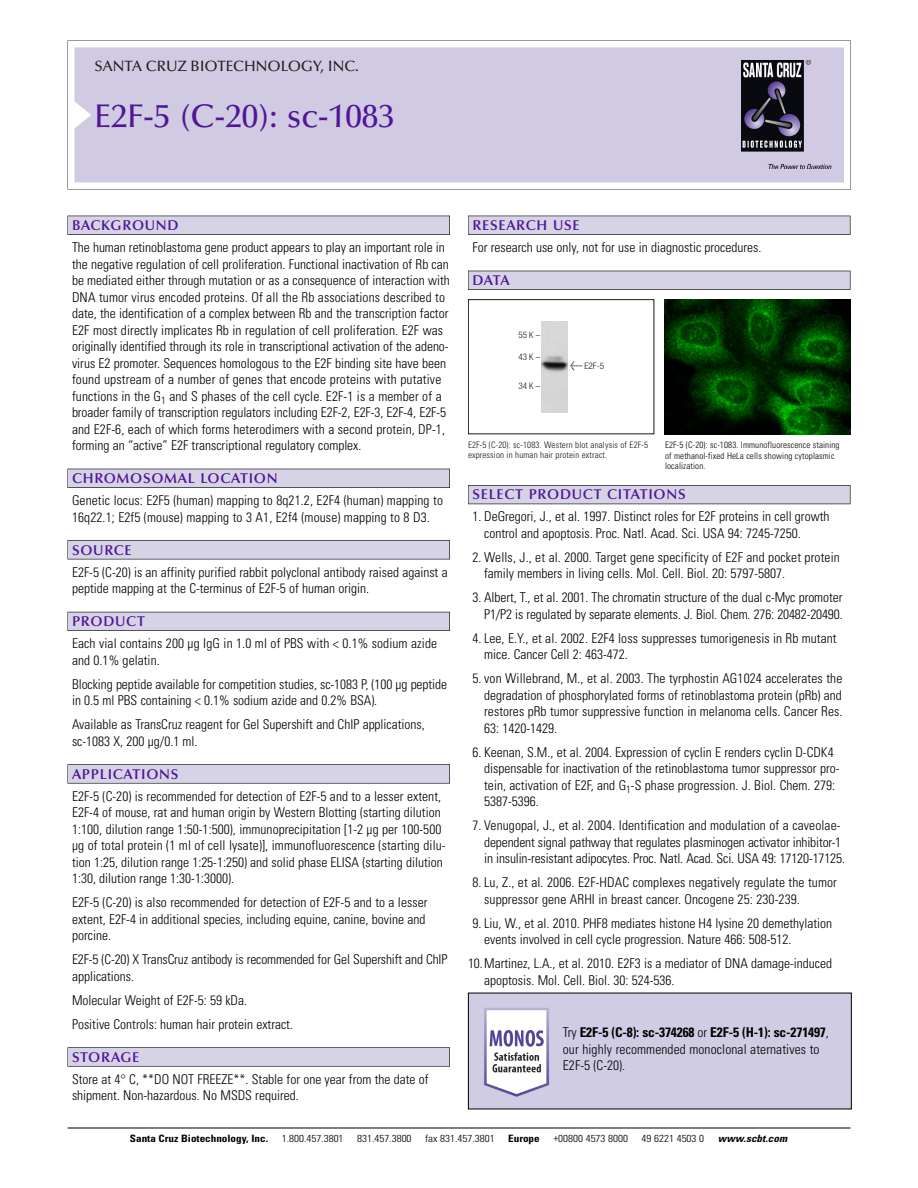
<style>
.page{position:relative;width:918px;height:1188px;background:#fff}
.page>*{position:absolute;margin:0;border:0;box-sizing:border-box;transform-origin:0 0}
.t1{font:500 33px "Optima";color:#511695}
.t2{font:500 15px "Optima";color:#231f20}
.t3{font:600 14.25px "Optima";letter-spacing:.05em;color:#511695}
.t4{font:300 condensed 13.5px/16.5px "Univers";color:#000}
.t5{font:300 condensed 10.2px "Univers";color:#000;scale:1.1 1}
.t6{font:700 condensed 10.2px "Univers";color:#000;scale:1.1 1}
.t7{font:italic 700 condensed 10.2px "Univers";letter-spacing:.005em;color:#000;scale:1.1 1}
.t8{font:300 condensed 9px/10.5px "Univers";letter-spacing:.015em;color:#000}
.t9{font:9px/10.5px "Univers Condensed Light+LBEDRR";letter-spacing:.015em;color:#191919}
.t10{font:9px "Helvetica Neue Light Cond+KIMNOT";color:#191919}
.s1{font-family:"Meta Plus Book Roman+CWXJGL";font-size:10.5px}
.s2{font-weight:700}
</style>
<div class="page">
<svg style="left:68px;top:40px;width:783px;height:149px"></svg>
<div style="left:74px;top:47px;width:770px;height:135px;background:#d1cae3"></div>
<img style="left:741px;top:60px;width:90px;height:108px">
<div style="left:468px;top:216px;width:382px;height:19px;background:#525155"></div>
<div style="left:468px;top:216px;width:382px;height:18px;background:#d7d3e7"></div>
<div style="left:468px;top:271px;width:382px;height:19px;background:#515055"></div>
<div style="left:468px;top:271px;width:382px;height:18px;background:#d7d3e7"></div>
<div style="left:468px;top:485px;width:382px;height:19px;background:#535259"></div>
<div style="left:468px;top:486px;width:382px;height:18px;background:#d7d3e7"></div>
<hr style="left:68px;top:1128px;width:782px;height:1px;background:#000">
<img style="left:664px;top:299px;width:187px;height:135px">
<div style="left:68px;top:216px;width:382px;height:19px;background:#525155"></div>
<div style="left:68px;top:216px;width:381px;height:18px;background:#d7d3e7"></div>
<div style="left:68px;top:469px;width:382px;height:19px;background:#515055"></div>
<div style="left:68px;top:469px;width:381px;height:18px;background:#d7d3e7"></div>
<div style="left:68px;top:540px;width:382px;height:19px;background:#545357"></div>
<div style="left:68px;top:541px;width:381px;height:18px;background:#d7d3e7"></div>
<div style="left:68px;top:612px;width:382px;height:19px;background:#54535a"></div>
<div style="left:68px;top:612px;width:381px;height:18px;background:#d7d3e7"></div>
<svg style="left:68px;top:764px;width:382px;height:20px"></svg>
<div style="left:68px;top:765px;width:381px;height:18px;background:#d7d3e7"></div>
<div style="left:68px;top:1047px;width:382px;height:20px;background:#626263"></div>
<div style="left:68px;top:1048px;width:381px;height:18px;background:#d7d3e7"></div>
<div style="left:468px;top:299px;width:186px;height:135px;border:1px solid #191919"></div>
<img style="left:541px;top:321px;width:27px;height:91px">
<img style="left:470px;top:995px;width:380px;height:112px">
<p class="t2" style="left:94px;top:61px;width:266px">SANTA CRUZ BIOTECHNOLOGY, INC.</p>
<h1 class="t1" style="left:94px;top:103px;width:302px">E2F-5 (C-20): sc-1083</h1>
<p class="t3" style="left:72px;top:219px;width:108px">BACKGROUND</p>
<p class="t4" style="left:72px;top:240px;width:379px">The human retinoblastoma gene product appears to play an important role in the negative regulation of cell proliferation. Functional inactivation of Rb can be mediated either through mutation or as a consequence of interaction with DNA tumor virus encoded proteins. Of all the Rb associations described to date, the identification of a complex between Rb and the transcription factor E2F most directly implicates Rb in regulation of cell proliferation. E2F was originally identified through its role in transcriptional activation of the adeno&shy;virus E2 promoter. Sequences homologous to the E2F binding site have been found upstream of a number of genes that encode proteins with putative functions in the G<sub>1</sub> and S phases of the cell cycle. E2F-1 is a member of a broader family of transcription regulators including E2F-2, E2F-3, E2F-4, E2F-5 and E2F-6, each of which forms heterodimers with a second protein, DP-1, forming an “active” E2F transcriptional regulatory complex.</p>
<p class="t3" style="left:72px;top:473px;width:207px">CHROMOSOMAL LOCATION</p>
<p class="t4" style="left:72px;top:493px;width:372px">Genetic locus: E2F5 (human) mapping to 8q21.2, E2F4 (human) mapping to<br>16q22.1; E2f5 (mouse) mapping to 3 A1, E2f4 (mouse) mapping to 8 D3.</p>
<p class="t3" style="left:72px;top:544px;width:61px">SOURCE</p>
<p class="t4" style="left:72px;top:565px;width:377px">E2F-5 (C-20) is an affinity purified rabbit polyclonal antibody raised against a peptide mapping at the C-terminus of E2F-5 of human origin.</p>
<p class="t3" style="left:72px;top:616px;width:74px">PRODUCT</p>
<p class="t4" style="left:72px;top:636px;width:367px">Each vial contains 200 µg IgG in 1.0 ml of PBS with &lt; 0.1% sodium azide and 0.1% gelatin.</p>
<p class="t4" style="left:72px;top:677px;width:377px">Blocking peptide available for competition studies, sc-1083 P, (100 µg peptide in 0.5 ml PBS containing &lt; 0.1% sodium azide and 0.2% BSA).</p>
<p class="t4" style="left:72px;top:717px;width:354px">Available as TransCruz reagent for Gel Supershift and ChIP applications, sc-1083 X, 200 µg/0.1 ml.</p>
<p class="t3" style="left:72px;top:768px;width:108px">APPLICATIONS</p>
<p class="t4" style="left:72px;top:789px;width:375px">E2F-5 (C-20) is recommended for detection of E2F-5 and to a lesser extent, E2F-4 of mouse, rat and human origin by Western Blotting (starting dilution 1:100, dilution range 1:50-1:500), immunoprecipitation [1-2 µg per 100-500 µg of total protein (1 ml of cell lysate)], immunofluorescence (starting dilu&shy;tion 1:25, dilution range 1:25-1:250) and solid phase ELISA (starting dilution 1:30, dilution range 1:30-1:3000).</p>
<p class="t4" style="left:72px;top:895px;width:357px">E2F-5 (C-20) is also recommended for detection of E2F-5 and to a lesser extent, E2F-4 in additional species, including equine, canine, bovine and porcine.</p>
<p class="t4" style="left:72px;top:952px;width:377px">E2F-5 (C-20) X TransCruz antibody is recommended for Gel Supershift and ChIP applications.</p>
<p class="t4" style="left:72px;top:989px;width:223px;line-height:24px">Molecular Weight of E2F-5: 59 kDa.<br>Positive Controls: human hair protein extract.</p>
<p class="t3" style="left:72px;top:1051px;width:69px">STORAGE</p>
<p class="t4" style="left:72px;top:1072px;width:358px">Store at 4° C, **DO NOT FREEZE**. Stable for one year from the date of shipment. Non-hazardous. No MSDS required.</p>
<p class="t3" style="left:473px;top:219px;width:109px">RESEARCH USE</p>
<p class="t4" style="left:473px;top:240px;width:290px">For research use only, not for use in diagnostic procedures.</p>
<p class="t3" style="left:473px;top:275px;width:39px">DATA</p>
<p class="t10" style="left:519px;top:332px;width:23px">55K–</p>
<p class="t10" style="left:519px;top:354px;width:23px">43K–</p>
<p class="t10" style="left:519px;top:382px;width:23px">34K–</p>
<p class="t10" style="left:570px;top:362px;width:36px"><span class="s1">&lt;</span> E2F-5</p>
<p class="t9" style="left:468px;top:440px;width:182px">E2F-5 (C-20): sc-1083. Western blot analysis of E2F-5 expression in human hair protein extract.</p>
<p class="t8" style="left:665px;top:441px;width:176px">E2F-5 (C-20): sc-1083. Immunofluorescence staining of methanol-fixed HeLa cells showing cytoplasmic localization.</p>
<p class="t3" style="left:473px;top:489px;width:215px">SELECT PRODUCT CITATIONS</p>
<p class="t4" style="left:484px;top:510px;width:347px;text-indent:-12px">1. DeGregori, J., et al. 1997. Distinct roles for E2F proteins in cell growth control and apoptosis. Proc. Natl. Acad. Sci. USA 94: 7245-7250.</p>
<p class="t4" style="left:484px;top:550px;width:357px;text-indent:-12px">2. Wells, J., et al. 2000. Target gene specificity of E2F and pocket protein family members in living cells. Mol. Cell. Biol. 20: 5797-5807.</p>
<p class="t4" style="left:473px;top:591px;width:372px;text-align:right">3. Albert, T., et al. 2001. The chromatin structure of the dual c-Myc promoter<br>P1/P2 is regulated by separate elements. J. Biol. Chem. 276: 20482-20490.</p>
<p class="t4" style="left:484px;top:631px;width:354px;text-indent:-12px">4. Lee, E.Y., et al. 2002. E2F4 loss suppresses tumorigenesis in Rb mutant mice. Cancer Cell 2: 463-472.</p>
<p class="t4" style="left:484px;top:672px;width:360px;text-align:justify;text-indent:-12px">5. von Willebrand, M., et al. 2003. The tyrphostin AG1024 accelerates the degradation of phosphorylated forms of retinoblastoma protein (pRb) and restores pRb tumor suppressive function in melanoma cells. Cancer Res.<br>63: 1420-1429.</p>
<p class="t4" style="left:484px;top:745px;width:357px;text-indent:-12px">6. Keenan, S.M., et al. 2004. Expression of cyclin E renders cyclin D-CDK4 dispensable for inactivation of the retinoblastoma tumor suppressor pro&shy;tein, activation of E2F, and G<sub>1</sub>-S phase progression. J. Biol. Chem. 279:<br>5387-5396.</p>
<p class="t4" style="left:484px;top:819px;width:362px;text-indent:-12px">7. Venugopal, J., et al. 2004. Identification and modulation of a caveolae&shy;dependent signal pathway that regulates plasminogen activator inhibitor-1 in insulin-resistant adipocytes. Proc. Natl. Acad. Sci. USA 49: 17120-17125.</p>
<p class="t4" style="left:484px;top:876px;width:354px;text-indent:-12px">8. Lu, Z., et al. 2006. E2F-HDAC complexes negatively regulate the tumor suppressor gene ARHI in breast cancer. Oncogene 25: 230-239.</p>
<p class="t4" style="left:484px;top:916px;width:349px;text-indent:-12px">9. Liu, W., et al. 2010. PHF8 mediates histone H4 lysine 20 demethylation events involved in cell cycle progression. Nature 466: 508-512.</p>
<p class="t4" style="left:484px;top:957px;width:349px;text-indent:-16px">10.Martinez, L.A., et al. 2010. E2F3 is a mediator of DNA damage-induced apoptosis. Mol. Cell. Biol. 30: 524-536.</p>
<p class="t4" style="left:563px;top:1025px;width:268px">Try <span class="s2">E2F-5 (C-8): sc-374268</span> or <span class="s2">E2F-5 (H-1): sc-271497</span>, our highly recommended monoclonal aternatives to<br>E2F-5 (C-20).</p>
<p class="t6" style="left:130px;top:1135px;width:127px">Santa Cruz Biotechnology, Inc.</p>
<p class="t5" style="left:282px;top:1135px;width:58px">1.800.457.3801</p>
<p class="t5" style="left:357px;top:1135px;width:51px">831.457.3800</p>
<p class="t5" style="left:425px;top:1135px;width:65px">fax 831.457.3801</p>
<p class="t6" style="left:508px;top:1135px;width:30px">Europe</p>
<p class="t5" style="left:553px;top:1135px;width:69px">+00800 4573 8000</p>
<p class="t5" style="left:642px;top:1135px;width:58px">49 6221 4503 0</p>
<p class="t7" style="left:718px;top:1135px;width:64px">www.scbt.com</p>
</div>
